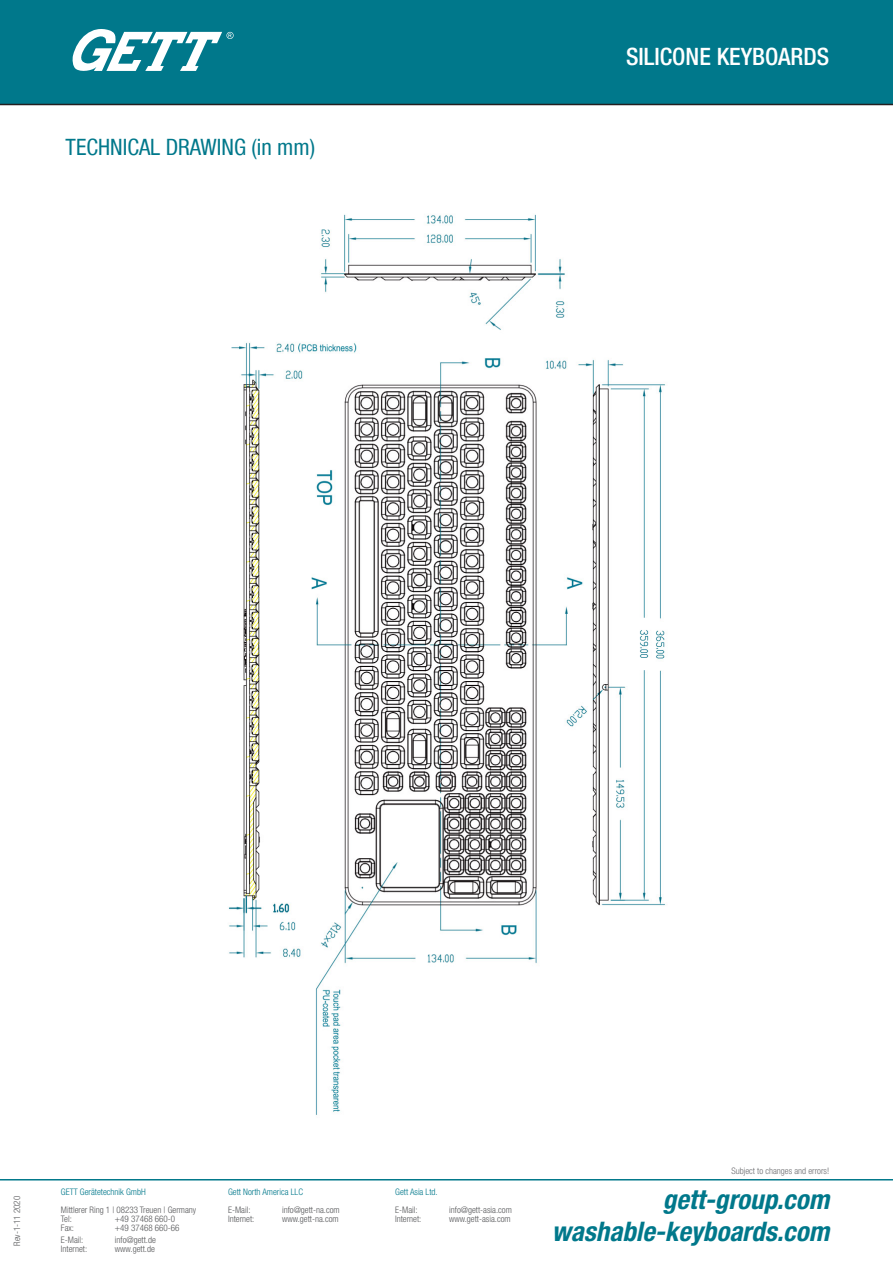
<style>
.page{position:relative;width:893px;height:1263px;background:#fff}
.page>*{position:absolute;margin:0;border:0;box-sizing:border-box;transform-origin:0 0}
.t1{font:italic 700 condensed 27px "Helvetica Neue LT Pro";color:#00788b}
.t2{font:500 condensed 24px "Helvetica Neue LT Com";color:#fff}
.t3{font:condensed 22.5px "Helvetica Neue LT Com";color:#00788b}
.t4{font:300 condensed 9px/9px "Helvetica Neue LT Com";color:#57585a}
.t5{font:300 condensed 9px "Helvetica Neue LT Com";color:#00788b}
.t6{font:300 condensed 9px "Helvetica Neue LT Com";color:#6c6d70}
</style>
<div class="page">
<img style="left:228px;top:214px;width:438px;height:901px">
<div style="left:0;top:0;width:893px;height:105px;background:#00788b"></div>
<svg style="left:73px;top:29px;width:161px;height:42px"></svg>
<hr style="left:0;top:1179px;width:893px;height:1px;background:#00788b">
<p class="t3" style="left:66px;top:134px;width:251px">TECHNICAL DRAWING (in mm)</p>
<p class="t2" style="left:626px;top:43px;width:205px">SILICONE KEYBOARDS</p>
<p class="t4" style="left:13px;top:1246px;width:52px;rotate:-90deg">Rev-1-11 2020</p>
<p class="t5" style="left:61px;top:1186px;width:86px">GETT Gerätetechnik GmbH</p>
<p class="t4" style="left:61px;top:1205px;width:137px">Mittlerer Ring 1 | 08233 Treuen | Germany<br>Tel:</p>
<p class="t4" style="left:115px;top:1214px;width:62px">+49 37468 660-0</p>
<p class="t4" style="left:61px;top:1223px;width:15px">Fax:</p>
<p class="t4" style="left:115px;top:1223px;width:66px">+49 37468 660-66</p>
<p class="t4" style="left:61px;top:1235px;width:24px">E-Mail:</p>
<p class="t4" style="left:115px;top:1235px;width:43px">info@gett.de</p>
<p class="t4" style="left:61px;top:1244px;width:28px">Internet:</p>
<p class="t4" style="left:115px;top:1244px;width:41px">www.gett.de</p>
<p class="t5" style="left:228px;top:1186px;width:76px">Gett North America LLC</p>
<p class="t4" style="left:228px;top:1205px;width:24px">E-Mail:</p>
<p class="t4" style="left:282px;top:1205px;width:59px">info@gett-na.com</p>
<p class="t4" style="left:228px;top:1214px;width:28px">Internet:</p>
<p class="t4" style="left:282px;top:1214px;width:58px">www.gett-na.com</p>
<p class="t5" style="left:395px;top:1186px;width:44px">Gett Asia Ltd.</p>
<p class="t4" style="left:395px;top:1205px;width:24px">E-Mail:</p>
<p class="t4" style="left:449px;top:1205px;width:64px">info@gett-asia.com</p>
<p class="t4" style="left:395px;top:1214px;width:28px">Internet:</p>
<p class="t4" style="left:449px;top:1214px;width:63px">www.gett-asia.com</p>
<p class="t6" style="left:731px;top:1165px;width:99px">Subject to changes and errors!</p>
<p class="t1" style="left:663px;top:1184px;width:168px">gett-group.com</p>
<p class="t1" style="left:552px;top:1216px;width:279px">washable-keyboards.com</p>
</div>
